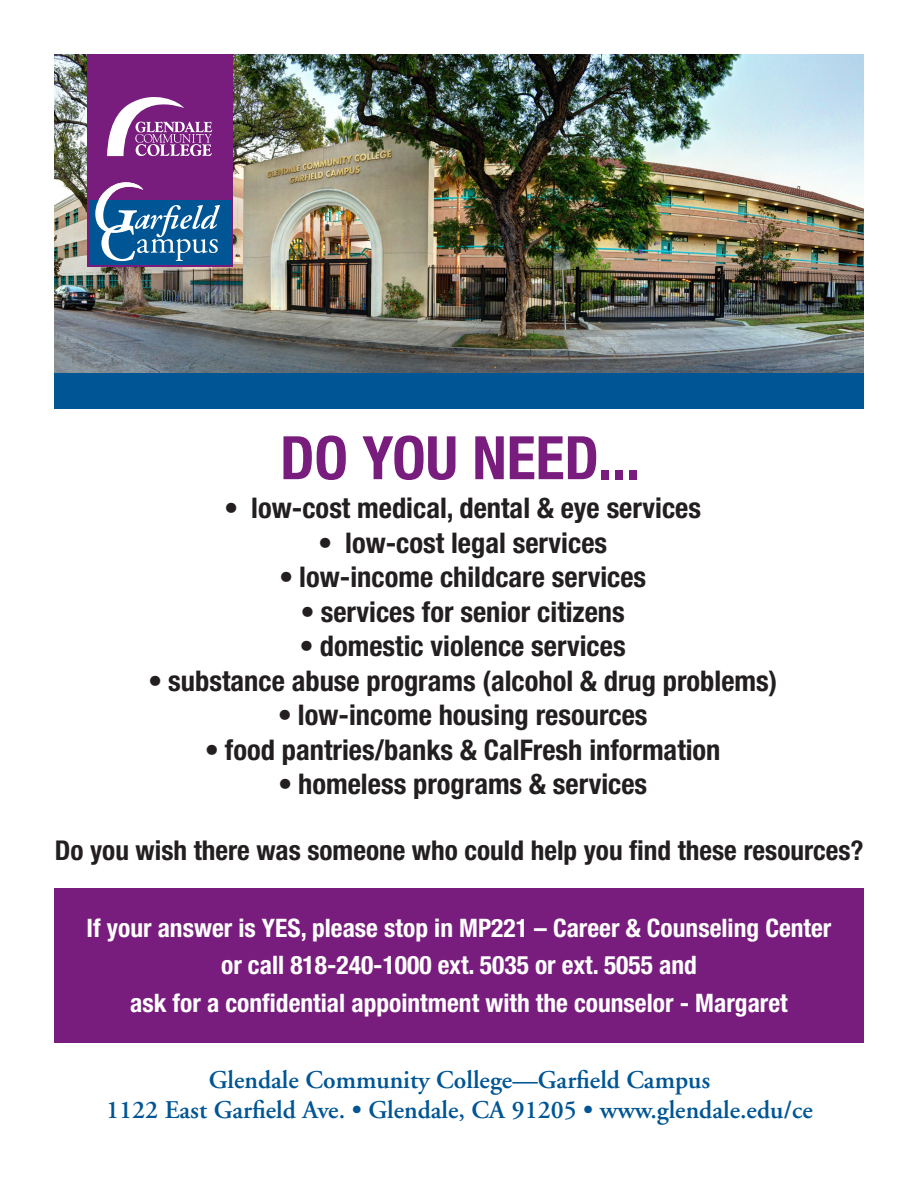
<style>
.page{position:relative;width:918px;height:1188px;background:#fff}
.page>*{position:absolute;margin:0;border:0;box-sizing:border-box;transform-origin:0 0}
.t1{font:700 condensed 60px "Helvetica Neue LT Std";color:#781d7d}
.t2{font:700 condensed 28.5px "Helvetica Neue LT Std";color:#231f20}
.t3{font:700 condensed 27.3px "Helvetica Neue LT Std";color:#231f20}
.t4{font:700 condensed 25.5px "Helvetica Neue LT Std";color:#fff}
.t5{font:600 25.5px "Adobe Garamond";color:#005594}
</style>
<div class="page">
<img style="left:54px;top:54px;width:810px;height:319px">
<div style="left:87px;top:54px;width:145px;height:213px;background:#781d7d"></div>
<svg style="left:107px;top:97px;width:105px;height:59px"></svg>
<div style="left:89px;top:200px;width:142px;height:65px;background:#005594"></div>
<svg style="left:95px;top:182px;width:125px;height:79px"></svg>
<div style="left:54px;top:373px;width:810px;height:36px;background:#005594"></div>
<div style="left:54px;top:888px;width:810px;height:154px;background:#781d7d"></div>
<p class="t1" style="left:280px;top:422px;width:362px">DO YOU NEED...</p>
<p class="t2" style="left:224px;top:491px;width:478px">• low-cost medical, dental &amp; eye services</p>
<p class="t2" style="left:318px;top:525px;width:291px">• low-cost legal services</p>
<p class="t2" style="left:279px;top:560px;width:369px">• low-income childcare services</p>
<p class="t2" style="left:300px;top:594px;width:326px">• services for senior citizens</p>
<p class="t2" style="left:300px;top:629px;width:328px">• domestic violence services</p>
<p class="t2" style="left:148px;top:663px;width:631px">• substance abuse programs (alcohol &amp; drug problems)</p>
<p class="t2" style="left:278px;top:698px;width:371px">• low-income housing resources</p>
<p class="t2" style="left:205px;top:732px;width:517px">• food pantries/banks &amp; CalFresh information</p>
<p class="t2" style="left:278px;top:767px;width:371px">• homeless programs &amp; services</p>
<p class="t3" style="left:55px;top:834px;width:811px">Do you wish there was someone who could help you find these resources?</p>
<p class="t4" style="left:87px;top:912px;width:746px">If your answer is YES, please stop in MP221 – Career &amp; Counseling Center</p>
<p class="t4" style="left:221px;top:950px;width:477px">or call 818-240-1000 ext. 5035 or ext. 5055 and</p>
<p class="t4" style="left:130px;top:987px;width:659px">ask for a confidential appointment with the counselor - Margaret</p>
<p class="t5" style="left:209px;top:1066px;width:503px">Glendale Community College—Garfield Campus</p>
<p class="t5" style="left:106px;top:1096px;width:708px">1122 East Garfield Ave. • Glendale, CA 91205 • www.glendale.edu/ce</p>
</div>
